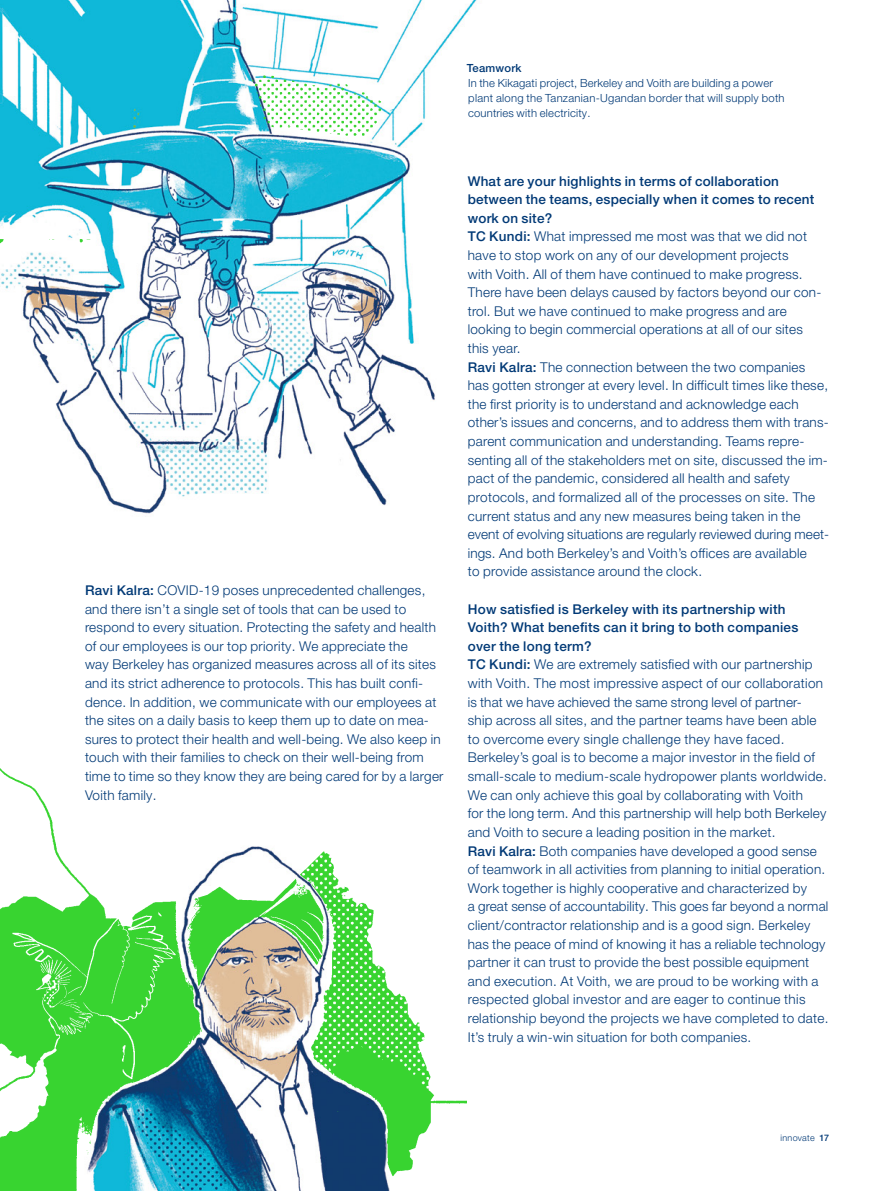
<style>
.page{position:relative;width:893px;height:1191px;background:#fff}
.page>*{position:absolute;margin:0;border:0;box-sizing:border-box;transform-origin:0 0}
.t1{font:300 13.5px/18.6px "Helvetica Neue LT Pro";letter-spacing:.02em;color:#003976}
.t2{font:300 11.25px/14.9px "Helvetica Neue LT Pro";letter-spacing:.02em;color:#003976}
.t3{font:500 11.25px "Helvetica Neue LT Pro";letter-spacing:.02em;color:#003976}
.t4{font:300 9px "Helvetica Neue LT Pro";letter-spacing:.03em;color:#003976}
.s1{font-weight:500}
</style>
<div class="page">
<img style="left:0;top:0;width:477px;height:1191px">
<div style="left:468px;top:167px;width:361px;height:949px;background:#fff"></div>
<div style="left:85px;top:576px;width:361px;height:242px;background:#fff"></div>
<div style="left:468px;top:64px;width:361px;height:52px;background:#fff"></div>
<p class="t1" style="left:85px;top:580px;width:360px"><span class="s1">Ravi Kalra:</span> COVID-19 poses unprecedented challenges, and there isn’t a single set of tools that can be used to respond to every situation. Protecting the safety and health of our employees is our top priority. We appreciate the<br>way Berkeley has organized measures across all of its sites and its strict adherence to protocols. This has built confi&shy;dence. In addition, we communicate with our employees at the sites on a daily basis to keep them up to date on mea&shy;sures to protect their health and well-being. We also keep in touch with their families to check on their well-being from time to time so they know they are being cared for by a larger Voith family.</p>
<p class="t3" style="left:467px;top:61px;width:56px">Teamwork</p>
<p class="t2" style="left:468px;top:75px;width:318px">In the Kikagati project, Berkeley and Voith are building a power plant along the Tanzanian-Ugandan border that will supply both countries with electricity.</p>
<p class="t1" style="left:468px;top:171px;width:363px"><span class="s1">What are your highlights in terms of collaboration between the teams, especially when it comes to recent work on site?<br>TC Kundi:</span> What impressed me most was that we did not have to stop work on any of our development projects<br>with Voith. All of them have continued to make progress.<br>There have been delays caused by factors beyond our con&shy;trol. But we have continued to make progress and are looking to begin commercial operations at all of our sites<br>this year.<br><span class="s1">Ravi Kalra:</span> The connection between the two companies has gotten stronger at every level. In difficult times like these, the first priority is to understand and acknowledge each other’s issues and concerns, and to address them with trans&shy;parent communication and understanding. Teams repre&shy;senting all of the stakeholders met on site, discussed the im&shy;pact of the pandemic, considered all health and safety protocols, and formalized all of the processes on site. The current status and any new measures being taken in the event of evolving situations are regularly reviewed during meet&shy;ings. And both Berkeley’s and Voith’s offices are available<br>to provide assistance around the clock.</p>
<p class="t1" style="left:468px;top:599px;width:362px"><span class="s1">How satisfied is Berkeley with its partnership with Voith? What benefits can it bring to both companies over the long term?<br>TC Kundi:</span> We are extremely satisfied with our partnership with Voith. The most impressive aspect of our collaboration is that we have achieved the same strong level of partner&shy;ship across all sites, and the partner teams have been able to overcome every single challenge they have faced.<br>Berkeley’s goal is to become a major investor in the field of small-scale to medium-scale hydropower plants worldwide.<br>We can only achieve this goal by collaborating with Voith<br>for the long term. And this partnership will help both Berkeley and Voith to secure a leading position in the market.<br><span class="s1">Ravi Kalra:</span> Both companies have developed a good sense of teamwork in all activities from planning to initial operation.<br>Work together is highly cooperative and characterized by<br>a great sense of accountability. This goes far beyond a normal client/contractor relationship and is a good sign. Berkeley has the peace of mind of knowing it has a reliable technology partner it can trust to provide the best possible equipment and execution. At Voith, we are proud to be working with a respected global investor and are eager to continue this relationship beyond the projects we have completed to date.<br>It’s truly a win-win situation for both companies.</p>
<p class="t4" style="left:780px;top:1132px;width:50px">innovate <span class="s1">17</span></p>
</div>
